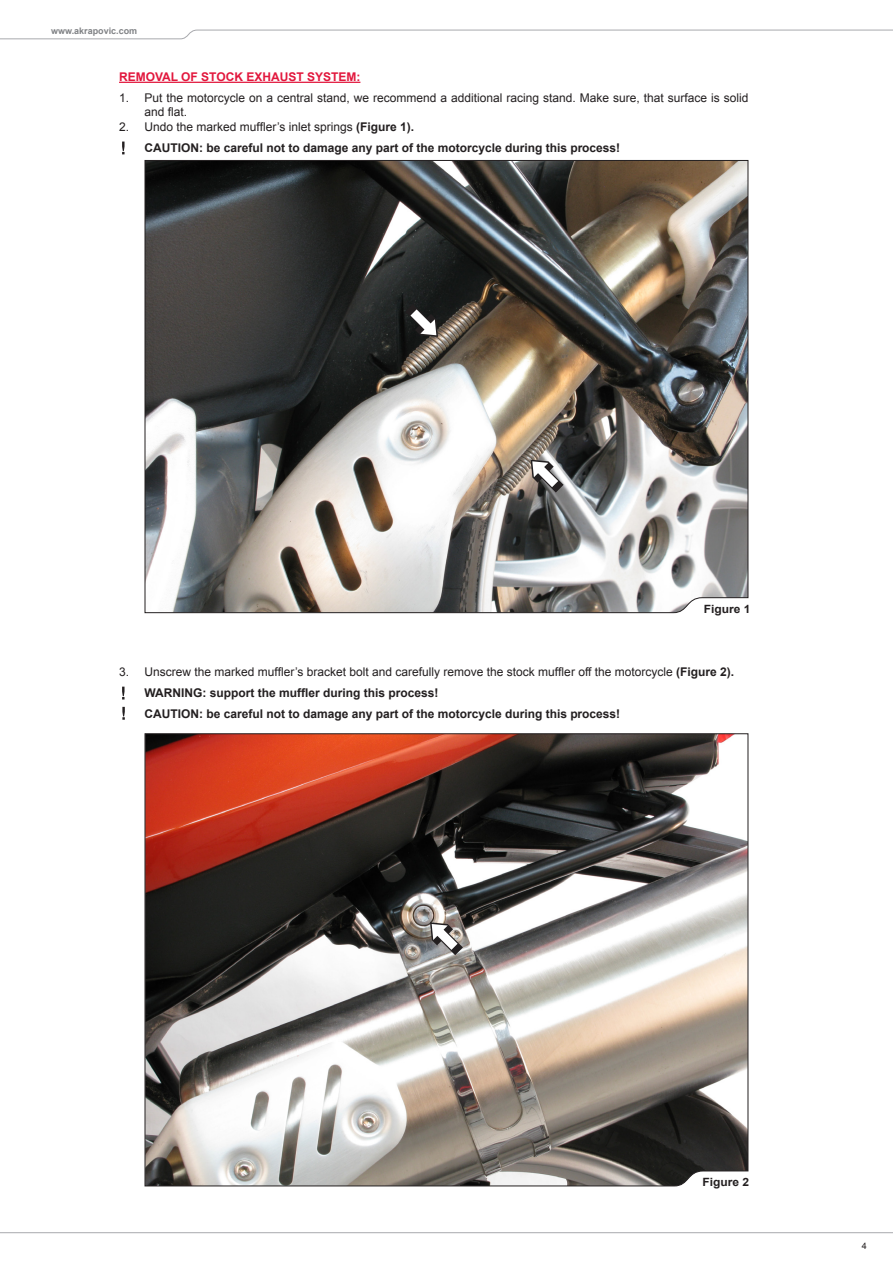
<style>
.page{position:relative;width:893px;height:1263px;background:#fff}
.page>*{position:absolute;margin:0;border:0;box-sizing:border-box;transform-origin:0 0}
.body_txt_bold{font:12px/14.4px "Arial";color:#231f20}
.t1{font:700 12px "Arial";color:#231f20}
.naslov_RD{font:700 12px "Arial";color:#e2173d}
.body_txt_bold-2{font:700 11.4px "Arial";color:#231f20;scale:1.05 1}
.t2{font:700 9px "Arial";color:#808285}
.t3{font:9px "Arial";color:#231f20}
.s1{font-weight:700}
</style>
<div class="page">
<img style="left:144px;top:160px;width:605px;height:453px">
<img style="left:144px;top:733px;width:605px;height:454px">
<svg style="left:0;top:29px;width:893px;height:10px"></svg>
<svg style="left:0;top:1232px;width:893px;height:2px;background:#d3d3d5"></svg>
<svg style="left:531px;top:460px;width:33px;height:32px"></svg>
<svg style="left:405px;top:304px;width:33px;height:33px"></svg>
<svg style="left:430px;top:922px;width:33px;height:33px"></svg>
<hr style="left:119px;top:82px;width:241px;height:1px;background:#e2173d">
<svg style="left:122px;top:687px;width:3px;height:12px"></svg>
<svg style="left:122px;top:707px;width:3px;height:13px"></svg>
<svg style="left:122px;top:142px;width:3px;height:12px"></svg>
<p class="t2" style="left:51px;top:25px;width:88px">www.akrapovic.com</p>
<p class="naslov_RD" style="left:119px;top:69px;width:243px">REMOVAL OF STOCK EXHAUST SYSTEM:</p>
<p class="body_txt_bold" style="left:119px;top:91px;width:12px">1.</p>
<p class="body_txt_bold" style="left:119px;top:120px;width:12px">2.</p>
<p class="body_txt_bold" style="left:145px;top:91px;width:605px">Put the motorcycle on a central stand, we recommend a additional racing stand. Make sure, that surface is solid and flat.</p>
<p class="body_txt_bold" style="left:145px;top:120px;width:271px">Undo the marked muffler’s inlet springs <span class="s1">(Figure 1).</span></p>
<p class="t1" style="left:145px;top:140px;width:477px">CAUTION: be careful not to damage any part of the motorcycle during this process!</p>
<p class="body_txt_bold-2" style="left:704px;top:601px;width:46px">Figure 1</p>
<p class="body_txt_bold" style="left:119px;top:664px;width:12px">3.</p>
<p class="body_txt_bold" style="left:145px;top:664px;width:591px">Unscrew the marked muffler’s bracket bolt and carefully remove the stock muffler off the motorcycle <span class="s1">(Figure 2).</span></p>
<p class="t1" style="left:145px;top:685px;width:295px">WARNING: support the muffler during this process!</p>
<p class="t1" style="left:145px;top:705px;width:477px">CAUTION: be careful not to damage any part of the motorcycle during this process!</p>
<p class="body_txt_bold-2" style="left:702px;top:1175px;width:46px">Figure 2</p>
<p class="t3" style="left:862px;top:1240px;width:7px">4</p>
</div>
